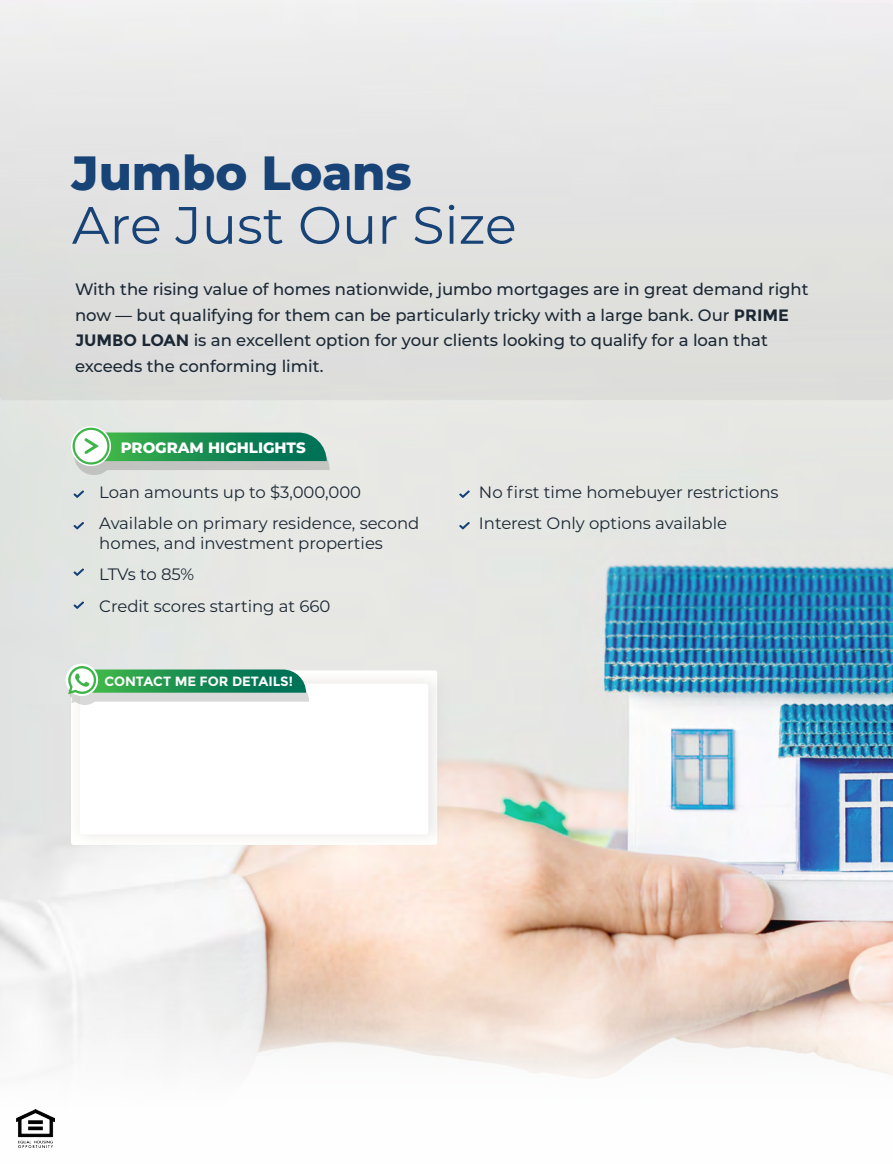
<style>
.page{position:relative;width:893px;height:1164px;background:#fff}
.page>*{position:absolute;margin:0;border:0;box-sizing:border-box;transform-origin:0 0}
.t1{font:52.5px "Montserrat";color:#184377}
.t2{font:800 48px "Montserrat";color:#184377}
.t3{font:500 16.5px/25.5px "Montserrat";letter-spacing:-.005em;color:#1b2834}
.t4{font:16.5px/31.5px "Montserrat";letter-spacing:-.005em;color:#1b2834}
.t5{font:800 15px "Montserrat";letter-spacing:-.005em;color:#fff}
.t6{font:700 13.35px "Montserrat";letter-spacing:-.005em;color:#f9f9f9}
.s1{font-weight:700}
</style>
<div class="page">
<img style="left:0;top:0;width:892px;height:819px">
<svg style="left:0;top:819px;width:892px;height:303px"></svg>
<svg style="left:74px;top:490px;width:10px;height:8px"></svg>
<svg style="left:74px;top:522px;width:10px;height:8px"></svg>
<svg style="left:74px;top:568px;width:10px;height:8px"></svg>
<svg style="left:74px;top:601px;width:10px;height:8px"></svg>
<svg style="left:459px;top:490px;width:11px;height:8px"></svg>
<svg style="left:459px;top:522px;width:11px;height:8px"></svg>
<div style="left:0;top:3px;width:892px;height:397px;background:linear-gradient(to right,#e3e3e3,#e4e4e3);border-radius:3px"></div>
<img style="left:16px;top:1109px;width:38px;height:39px">
<svg style="left:74px;top:435px;width:40px;height:40px"></svg>
<div style="left:76px;top:437px;width:36px;height:37px;border:2px solid #000;border-radius:50%"></div>
<svg style="left:71px;top:426px;width:40px;height:40px"></svg>
<div style="left:73px;top:428px;width:36px;height:37px;border:2px solid #3eb549;border-radius:50%"></div>
<svg style="left:79px;top:433px;width:251px;height:37px;background:#58a57c"></svg>
<img style="left:60px;top:665px;width:396px;height:186px">
<div style="left:80px;top:684px;width:348px;height:150px;background:#fff;border-radius:3px"></div>
<svg style="left:69px;top:673px;width:32px;height:32px"></svg>
<div style="left:66px;top:664px;width:32px;height:32px;background:#fff;border-radius:50%"></div>
<svg style="left:65px;top:666px;width:244px;height:37px;background:#74b592"></svg>
<h2 class="t2" style="left:72px;top:138px;width:341px">Jumbo Loans</h2>
<h1 class="t1" style="left:72px;top:189px;width:446px">Are Just Our Size</h1>
<p class="t3" style="left:75px;top:276px;width:735px">With the rising value of homes nationwide, jumbo mortgages are in great demand right now — but qualifying for them can be particularly tricky with a large bank. Our <span class="s1">PRIME JUMBO LOAN</span> is an excellent option for your clients looking to qualify for a loan that exceeds the conforming limit.</p>
<p class="t5" style="left:121px;top:436px;width:186px">PROGRAM HIGHLIGHTS</p>
<p class="t4" style="left:99px;top:476px;width:321px">Loan amounts up to $3,000,000<br>Available on primary residence, second</p>
<p class="t4" style="left:99px;top:527px;width:285px">homes, and investment properties<br>LTVs to 85%<br>Credit scores starting at 660</p>
<p class="t6" style="left:104px;top:673px;width:190px">CONTACT ME FOR DETAILS!</p>
<p class="t4" style="left:479px;top:476px;width:301px">No first time homebuyer restrictions<br>Interest Only options available</p>
</div>
